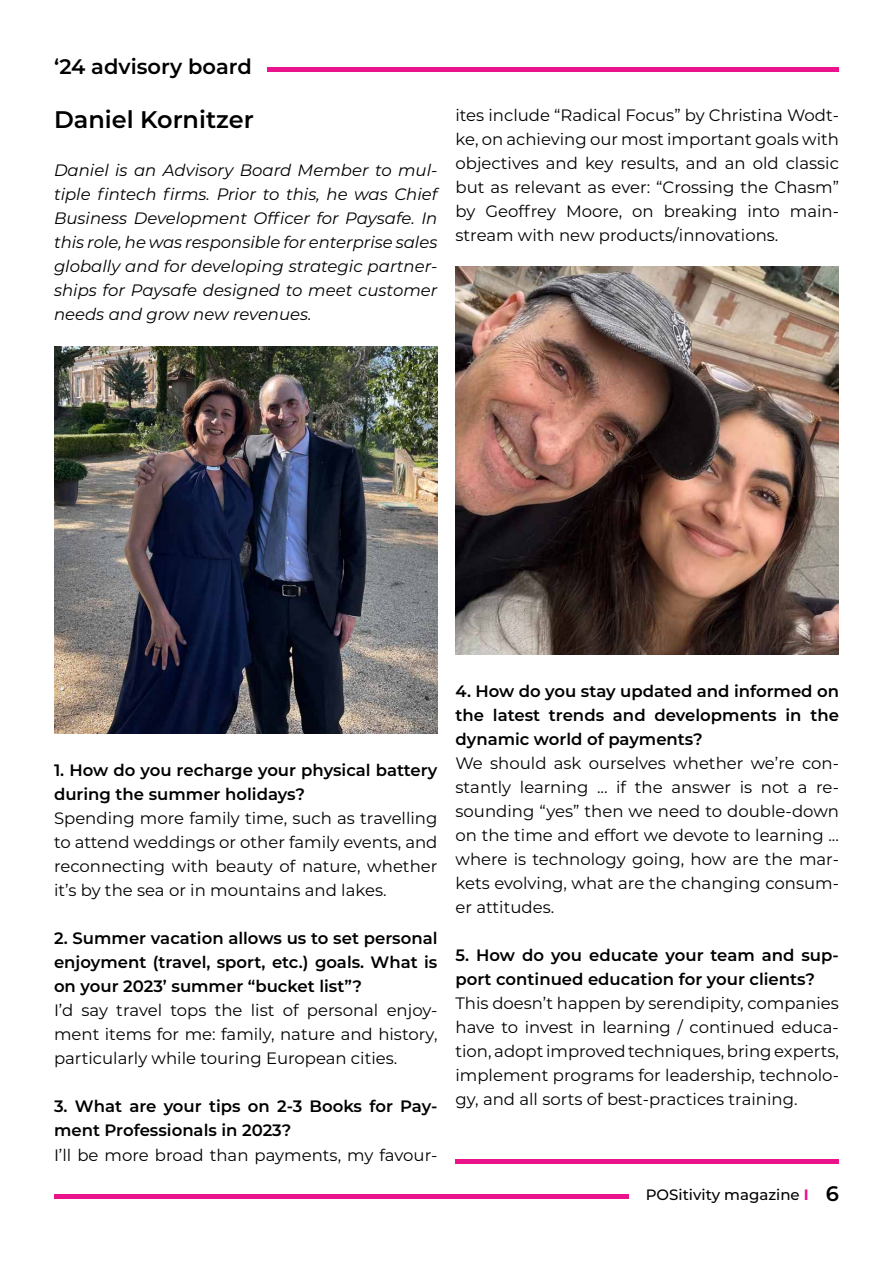
<style>
.page{position:relative;width:893px;height:1263px;background:#fff}
.page>*{position:absolute;margin:0;border:0;box-sizing:border-box;transform-origin:0 0}
.t1{font:600 24px "Montserrat";color:#000}
.t2{font:600 21px "Montserrat";color:#000}
.t3{font:16.5px/24px "Montserrat";color:#000;text-align:justify}
.t4{font:600 16.5px/24px "Montserrat";color:#000}
.t5{font:italic 16.5px/24px "Montserrat";color:#000;text-align:justify}
.t6{font:500 15px "Montserrat";color:#000}
.s1{font-weight:700;color:#ea138c}
.s2{font-weight:600;font-size:21px}
</style>
<div class="page">
<div style="left:268px;top:67px;width:571px;height:5px;background:#ea138c"></div>
<hr style="left:54px;top:1194px;width:574px;height:4px;background:#ea138c">
<img style="left:54px;top:346px;width:383px;height:387px">
<img style="left:455px;top:267px;width:384px;height:387px">
<hr style="left:455px;top:1159px;width:384px;height:4px;background:#ea138c">
<p class="t2" style="left:54px;top:52px;width:199px">‘24 advisory board</p>
<h1 class="t1" style="left:54px;top:103px;width:201px">Daniel Kornitzer</h1>
<p class="t5" style="left:54px;top:158px;width:385px">Daniel is an Advisory Board Member to mul&shy;tiple fintech firms. Prior to this, he was Chief Business Development Officer for Paysafe. In this role, he was responsible for enterprise sales globally and for developing strategic partner&shy;ships for Paysafe designed to meet customer needs and grow new revenues.</p>
<p class="t3" style="left:455px;top:103px;width:385px">ites include “Radical Focus” by Christina Wodt&shy;ke, on achieving our most important goals with objectives and key results, and an old classic but as relevant as ever: “Crossing the Chasm” by Geoffrey Moore, on breaking into main&shy;stream with new products/innovations.</p>
<p class="t4" style="left:54px;top:758px;width:385px">1. How do you recharge your physical battery during the summer holidays?</p>
<p class="t3" style="left:54px;top:806px;width:385px">Spending more family time, such as travelling to attend weddings or other family events, and reconnecting with beauty of nature, whether it’s by the sea or in mountains and lakes.</p>
<p class="t4" style="left:54px;top:926px;width:385px;text-align:justify">2. Summer vacation allows us to set personal enjoyment (travel, sport, etc.) goals. What is on your 2023’ summer “bucket list”?</p>
<p class="t3" style="left:54px;top:998px;width:385px">I’d say travel tops the list of personal enjoy&shy;ment items for me: family, nature and history, particularly while touring European cities.</p>
<p class="t4" style="left:54px;top:1094px;width:385px">3. What are your tips on 2-3 Books for Pay&shy;ment Professionals in 2023?</p>
<p class="t3" style="left:54px;top:1142px;width:385px">I’ll be more broad than payments, my favour-</p>
<p class="t4" style="left:455px;top:679px;width:385px;text-align:justify">4. How do you stay updated and informed on the latest trends and developments in the dynamic world of payments?</p>
<p class="t3" style="left:455px;top:751px;width:385px">We should ask ourselves whether we’re con&shy;stantly learning ... if the answer is not a re&shy;sounding “yes” then we need to double-down on the time and effort we devote to learning ... where is technology going, how are the mar&shy;kets evolving, what are the changing consum&shy;er attitudes.</p>
<p class="t4" style="left:455px;top:943px;width:385px">5. How do you educate your team and sup&shy;port continued education for your clients?</p>
<p class="t3" style="left:455px;top:991px;width:385px">This doesn’t happen by serendipity, companies have to invest in learning / continued educa&shy;tion, adopt improved techniques, bring experts, implement programs for leadership, technolo&shy;gy, and all sorts of best-practices training.</p>
<p class="t6" style="left:646px;top:1184px;width:195px">POSitivity magazine <span class="s1">I</span> <span class="s2">6</span></p>
</div>
